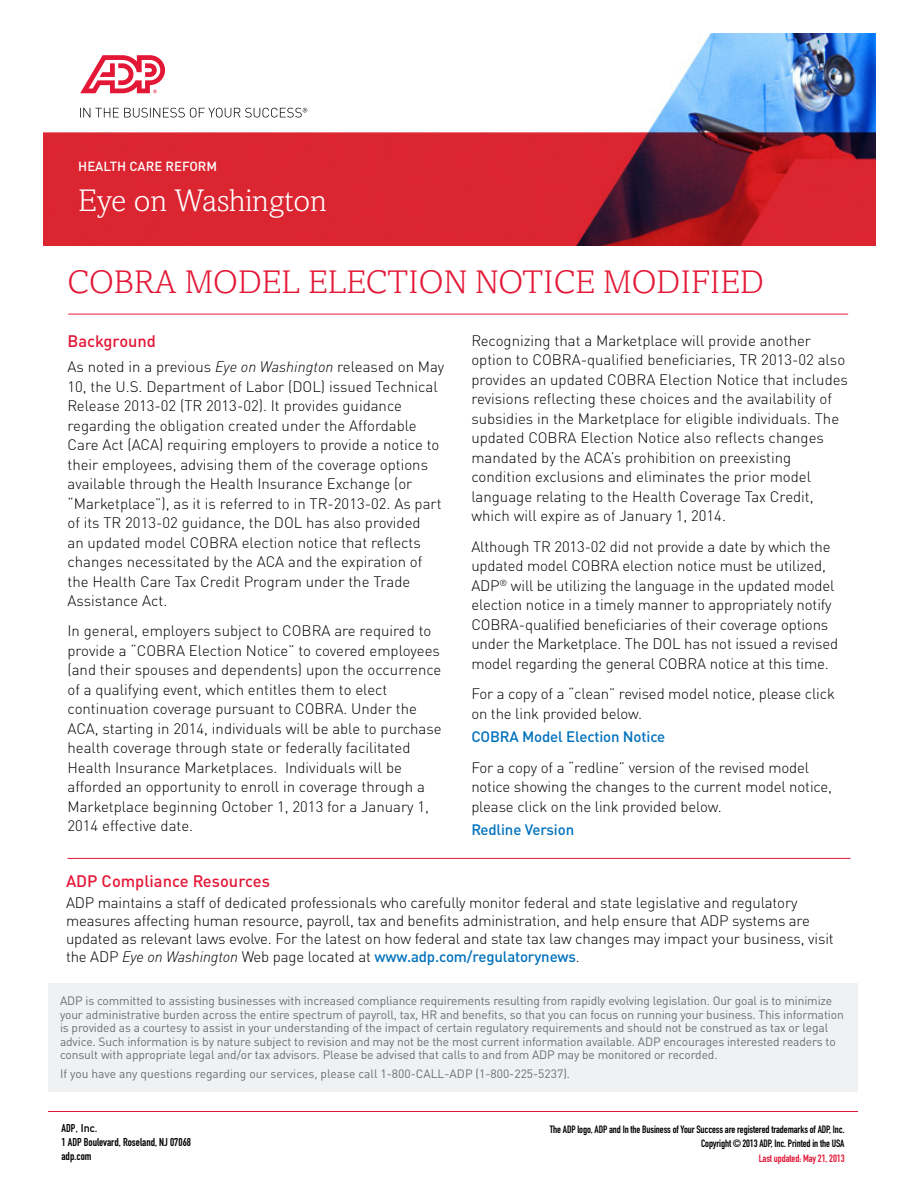
<style>
.page{position:relative;width:918px;height:1188px;background:#fff}
.page>*{position:absolute;margin:0;border:0;box-sizing:border-box;transform-origin:0 0}
.t1{font:300 33px "Amasis MT Std";color:#e31837}
.t2{font:300 31.5px "Amasis MT Std";color:#fff}
.t3{font:500 16.5px "DINOT";color:#e31837}
.t4{font:300 15px/19.5px "DINOT";color:#000}
.t5{font:500 15px "DINOT";letter-spacing:-.01em;color:#0072bc}
.t6{font:500 13.2px "DINOT";color:#fff}
.t7{font:12px/13.5px "DINOT";letter-spacing:-.01em;color:#6d6e71}
.t8{font:11.25px/14.2px "DIN Engschrift";color:#000}
.t9{font:11.25px "DIN Mittelschrift";color:#000}
.t10{font:10.5px/14.2px "DIN Engschrift";letter-spacing:-.01em;color:#000;text-align:right}
.t11{font:10.5px "DIN Engschrift";letter-spacing:-.01em;color:#e31837}
.s1{font-style:italic}
.s2{font-weight:500;color:#0072bc}
.s3{font-family:"DIN Engschrift"}
</style>
<div class="page">
<hr style="left:48px;top:1111px;width:810px;height:1px;background:#e31837">
<div style="left:48px;top:983px;width:810px;height:109px;background:#f0f1f2"></div>
<hr style="left:68px;top:858px;width:782px;height:1px;background:#e31837">
<img style="left:44px;top:33px;width:831px;height:213px">
<div style="left:47px;top:36px;width:286px;height:90px;background:#fff"></div>
<svg style="left:80px;top:56px;width:85px;height:37px"></svg>
<svg style="left:80px;top:108px;width:227px;height:10px"></svg>
<hr style="left:68px;top:314px;width:780px;height:1px;background:#e31837">
<p class="t6" style="left:78px;top:158px;width:140px">HEALTH CARE REFORM</p>
<h2 class="t2" style="left:78px;top:182px;width:250px">Eye on Washington</h2>
<h1 class="t1" style="left:68px;top:263px;width:698px">COBRA MODEL ELECTION NOTICE MODIFIED</h1>
<p class="t3" style="left:68px;top:331px;width:90px">Background</p>
<p class="t4" style="left:68px;top:357px;width:378px">As noted in a previous <span class="s1">Eye on Washington</span> released on May 10, the U.S. Department of Labor (DOL) issued Technical Release 2013-02 (TR 2013-02). It provides guidance regarding the obligation created under the Affordable Care Act (ACA) requiring employers to provide a notice to their employees, advising them of the coverage options available through the Health Insurance Exchange (or “Marketplace”), as it is referred to in TR-2013-02. As part of its TR 2013-02 guidance, the DOL has also provided<br>an updated model COBRA election notice that reflects changes necessitated by the ACA and the expiration of the Health Care Tax Credit Program under the Trade Assistance Act.</p>
<p class="t4" style="left:68px;top:621px;width:376px">In general, employers subject to COBRA are required to provide a “COBRA Election Notice” to covered employees (and their spouses and dependents) upon the occurrence of a qualifying event, which entitles them to elect continuation coverage pursuant to COBRA. Under the ACA, starting in 2014, individuals will be able to purchase health coverage through state or federally facilitated Health Insurance Marketplaces. Individuals will be afforded an opportunity to enroll in coverage through a Marketplace beginning October 1, 2013 for a January 1, 2014 effective date.</p>
<p class="t4" style="left:471px;top:331px;width:378px">Recognizing that a Marketplace will provide another option to COBRA-qualified beneficiaries, TR 2013-02 also provides an updated COBRA Election Notice that includes revisions reflecting these choices and the availability of subsidies in the Marketplace for eligible individuals. The updated COBRA Election Notice also reflects changes mandated by the ACA’s prohibition on preexisting condition exclusions and eliminates the prior model language relating to the Health Coverage Tax Credit, which will expire as of January 1, 2014.</p>
<p class="t4" style="left:471px;top:536px;width:368px">Although TR 2013-02 did not provide a date by which the updated model COBRA election notice must be utilized, ADP<sup>®</sup> will be utilizing the language in the updated model election notice in a timely manner to appropriately notify COBRA-qualified beneficiaries of their coverage options under the Marketplace. The DOL has not issued a revised model regarding the general COBRA notice at this time.</p>
<p class="t4" style="left:471px;top:684px;width:365px">For a copy of a “clean” revised model notice, please click on the link provided below.</p>
<p class="t5" style="left:471px;top:727px;width:195px">COBRA Model Election Notice</p>
<p class="t4" style="left:471px;top:757px;width:362px">For a copy of a “redline” version of the revised model notice showing the changes to the current model notice, please click on the link provided below.</p>
<p class="t5" style="left:471px;top:820px;width:104px">Redline Version</p>
<p class="t3" style="left:66px;top:871px;width:205px">ADP Compliance Resources</p>
<p class="t4" style="left:66px;top:894px;width:769px;line-height:18px">ADP maintains a staff of dedicated professionals who carefully monitor federal and state legislative and regulatory measures affecting human resource, payroll, tax and benefits administration, and help ensure that ADP systems are updated as relevant laws evolve. For the latest on how federal and state tax law changes may impact your business, visit the ADP <span class="s1">Eye on Washington</span> Web page located at <span class="s2">www.adp.com/regulatorynews</span>.</p>
<p class="t7" style="left:60px;top:994px;width:785px">ADP is committed to assisting businesses with increased compliance requirements resulting from rapidly evolving legislation. Our goal is to minimize your administrative burden across the entire spectrum of payroll, tax, HR and benefits, so that you can focus on running your business. This information is provided as a courtesy to assist in your understanding of the impact of certain regulatory requirements and should not be construed as tax or legal advice. Such information is by nature subject to revision and may not be the most current information available. ADP encourages interested readers to consult with appropriate legal and/or tax advisors. Please be advised that calls to and from ADP may be monitored or recorded.</p>
<p class="t7" style="left:60px;top:1067px;width:512px">If you have any questions regarding our services, please call 1-800-CALL-ADP (1-800-225-5237).</p>
<p class="t9" style="left:62px;top:1121px;width:37px"><span class="s3">ADP</span>, Inc.</p>
<p class="t8" style="left:62px;top:1135px;width:131px">1 ADP Boulevard, Roseland, NJ 07068 adp.com</p>
<p class="t10" style="left:550px;top:1122px;width:296px">The ADP logo, ADP and In the Business of Your Success are registered trademarks of ADP, Inc.<br>Copyright ©2013 ADP, Inc. Printed in the USA</p>
<p class="t11" style="left:759px;top:1152px;width:87px">Last updated: May 21, 2013</p>
</div>
